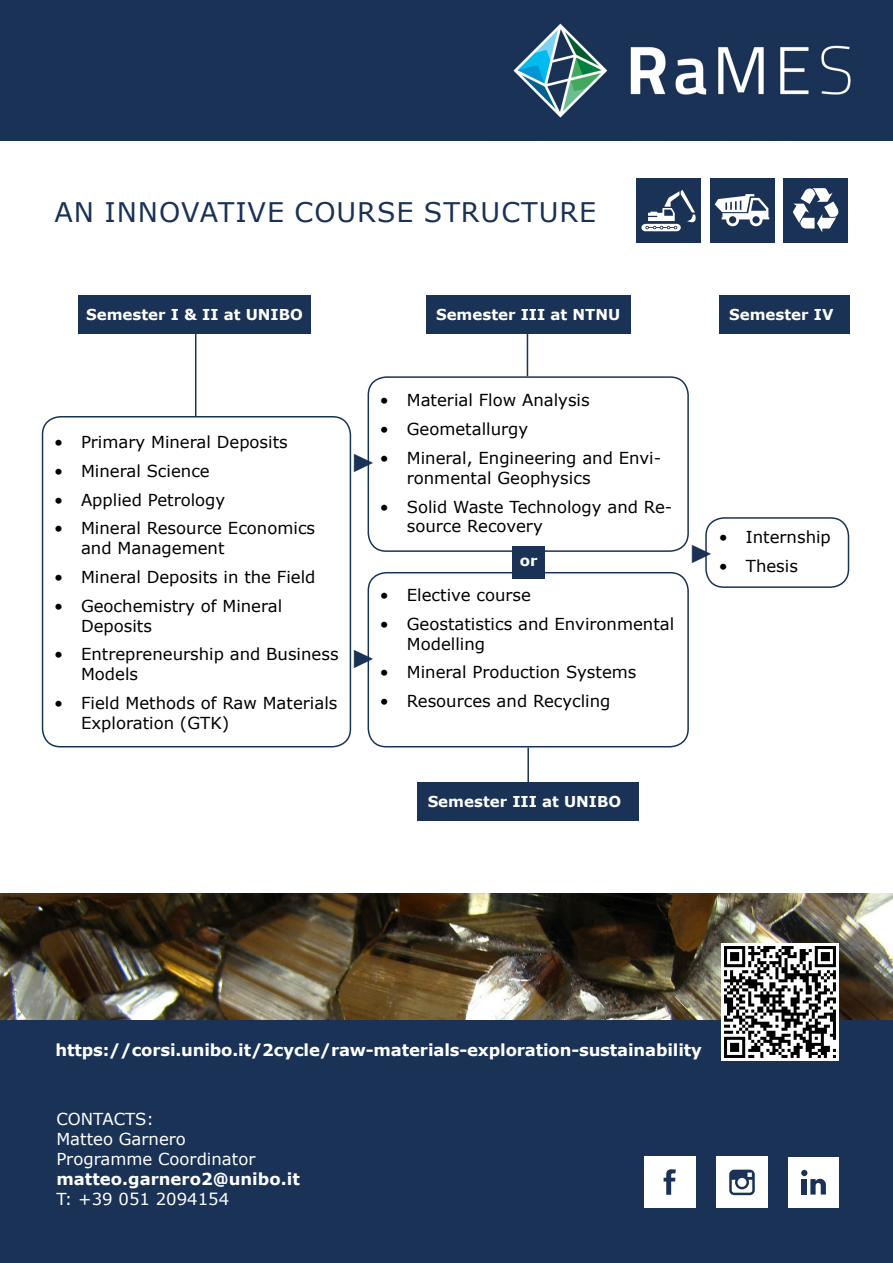
<style>
.page{position:relative;width:893px;height:1263px;background:#fff}
.page>*{position:absolute;margin:0;border:0;box-sizing:border-box;transform-origin:0 0}
.t1{font:39px "Minion Pro";color:#1a3255}
.t2{font:27px "Verdana";letter-spacing:.035em;color:#1a3255}
.t3{font:16.5px/19.8px "Verdana";color:#000}
.t4{font:700 16.5px "Verdana";letter-spacing:-.01em;color:#fff}
.t5{font:16.5px/19.8px "Verdana";color:#fff}
.t6{font:700 15px "Verdana";color:#fff}
</style>
<div class="page">
<div style="left:368px;top:572px;width:321px;height:175px;border:2px solid #1a3255;border-radius:18px"></div>
<div style="left:42px;top:416px;width:309px;height:331px;border:2px solid #1a3255;border-radius:18px"></div>
<div style="left:0;top:954px;width:893px;height:309px;background:#1a3255"></div>
<div style="left:0;top:0;width:893px;height:141px;background:#1a3256"></div>
<img style="left:513px;top:23px;width:338px;height:95px">
<div style="left:79px;top:296px;width:232px;height:38px;background:#1a3255"></div>
<div style="left:426px;top:296px;width:204px;height:38px;background:#1a3255"></div>
<div style="left:719px;top:296px;width:130px;height:38px;background:#1a3255"></div>
<div style="left:418px;top:782px;width:221px;height:39px;background:#1a3255"></div>
<div style="left:368px;top:376px;width:321px;height:176px;border:2px solid #1a3255;border-radius:18px"></div>
<div style="left:705px;top:517px;width:144px;height:71px;border:2px solid #1a3255;border-radius:18px"></div>
<hr style="left:195px;top:330px;width:1px;height:86px;background:#1a3255">
<hr style="left:527px;top:330px;width:1px;height:46px;background:#1a3255">
<hr style="left:527px;top:747px;width:2px;height:47px;background:#1a3255">
<div style="left:513px;top:546px;width:32px;height:33px;background:#1a3255"></div>
<img style="left:0;top:893px;width:893px;height:126px">
<img style="left:722px;top:943px;width:117px;height:117px">
<div style="left:644px;top:1156px;width:51px;height:51px;background:#fff"></div>
<svg style="left:664px;top:1169px;width:12px;height:26px"></svg>
<div style="left:716px;top:1157px;width:51px;height:51px;background:#fff"></div>
<svg style="left:729px;top:1169px;width:26px;height:26px"></svg>
<div style="left:788px;top:1157px;width:51px;height:50px;background:#fff"></div>
<svg style="left:801px;top:1170px;width:25px;height:24px"></svg>
<div style="left:710px;top:178px;width:64px;height:65px;background:#1a3255"></div>
<svg style="left:715px;top:194px;width:54px;height:32px"></svg>
<div style="left:637px;top:178px;width:64px;height:65px;background:#1a3255"></div>
<svg style="left:641px;top:190px;width:55px;height:41px"></svg>
<div style="left:783px;top:178px;width:65px;height:65px;background:#1a3255"></div>
<svg style="left:793px;top:188px;width:46px;height:44px"></svg>
<h2 class="t2" style="left:54px;top:193px;width:543px">AN INNOVATIVE COURSE STRUCTURE</h2>
<p class="t6" style="left:86px;top:304px;width:218px">Semester I &amp; II at UNIBO</p>
<p class="t6" style="left:436px;top:304px;width:186px">Semester III at NTNU</p>
<p class="t6" style="left:729px;top:304px;width:106px">Semester IV</p>
<p class="t3" style="left:54px;top:432px;width:235px">• Primary Mineral Deposits</p>
<p class="t3" style="left:54px;top:461px;width:157px">• Mineral Science</p>
<p class="t3" style="left:54px;top:490px;width:173px">• Applied Petrology</p>
<p class="t3" style="left:81px;top:518px;width:236px;text-indent:-27px">• Mineral Resource Economics and Management</p>
<p class="t3" style="left:54px;top:567px;width:263px">• Mineral Deposits in the Field</p>
<p class="t3" style="left:81px;top:596px;width:203px;text-indent:-27px">• Geochemistry of Mineral<br>Deposits</p>
<p class="t3" style="left:81px;top:644px;width:259px;text-indent:-27px">• Entrepreneurship and Business<br>Models</p>
<p class="t3" style="left:81px;top:693px;width:258px;text-indent:-27px">• Field Methods of Raw Materials<br>Exploration (GTK)</p>
<h1 class="t1" style="left:351px;top:435px;width:25px">▶</h1>
<p class="t3" style="left:380px;top:390px;width:211px">• Material Flow Analysis</p>
<p class="t3" style="left:380px;top:419px;width:150px">• Geometallurgy</p>
<p class="t3" style="left:407px;top:448px;width:256px;text-indent:-27px">• Mineral, Engineering and Envi&shy;ronmental Geophysics</p>
<p class="t3" style="left:407px;top:497px;width:267px;text-indent:-27px">• Solid Waste Technology and Re&shy;source Recovery</p>
<p class="t6" style="left:520px;top:550px;width:19px">or</p>
<h1 class="t1" style="left:351px;top:631px;width:25px">▶</h1>
<p class="t3" style="left:380px;top:585px;width:153px">• Elective course</p>
<p class="t3" style="left:407px;top:614px;width:269px;text-indent:-27px">• Geostatistics and Environmental<br>Modelling</p>
<p class="t3" style="left:380px;top:662px;width:258px">• Mineral Production Systems</p>
<p class="t3" style="left:380px;top:691px;width:232px">• Resources and Recycling</p>
<h1 class="t1" style="left:689px;top:526px;width:25px">▶</h1>
<p class="t3" style="left:719px;top:527px;width:114px">• Internship</p>
<p class="t3" style="left:719px;top:556px;width:81px">• Thesis</p>
<p class="t6" style="left:428px;top:791px;width:195px">Semester III at UNIBO</p>
<p class="t4" style="left:56px;top:1038px;width:648px">https://corsi.unibo.it/2cycle/raw-materials-exploration-sustainability</p>
<p class="t5" style="left:56px;top:1109px;width:201px">CONTACTS:<br>Matteo Garnero<br>Programme Coordinator</p>
<p class="t4" style="left:56px;top:1167px;width:245px">matteo.garnero2@unibo.it</p>
<p class="t5" style="left:56px;top:1188px;width:174px">T: +39 051 2094154</p>
</div>
